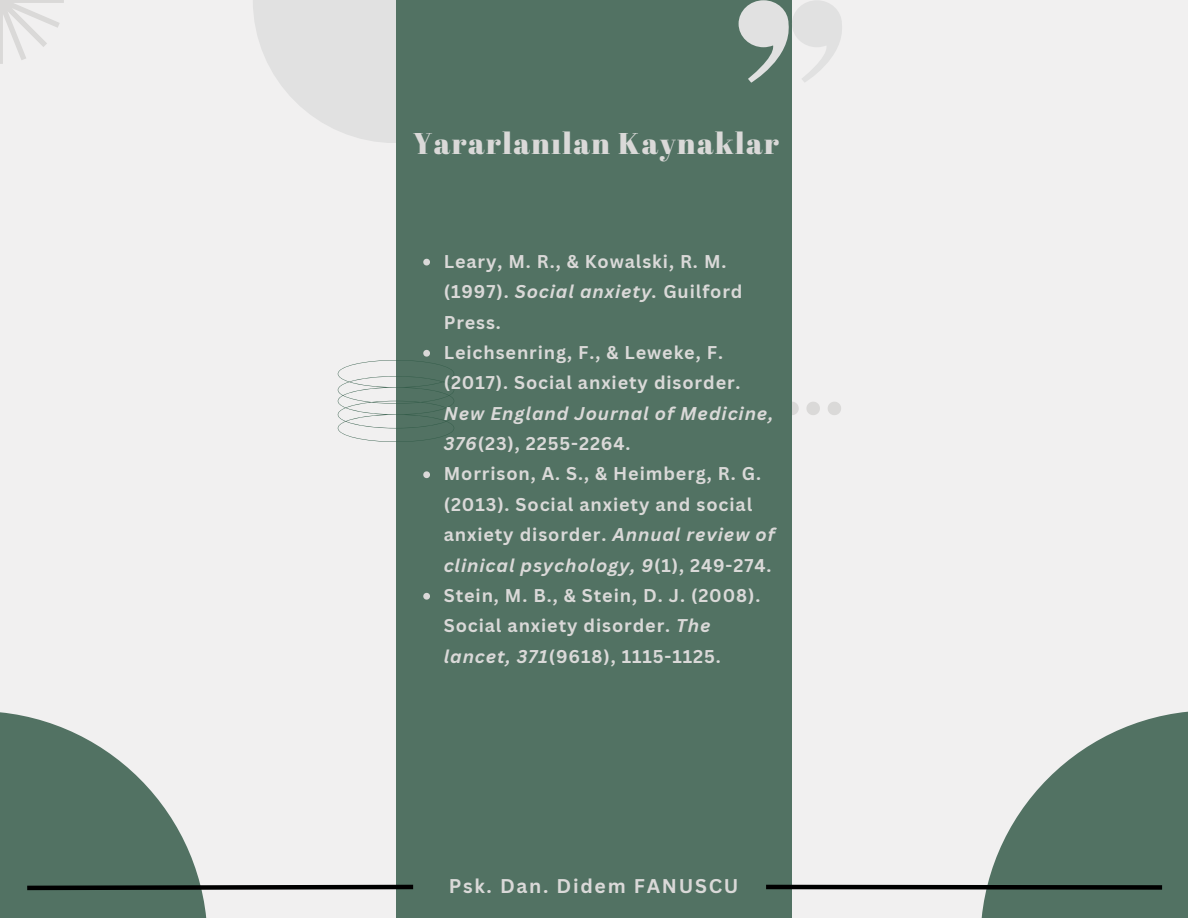
<style>
.page{position:relative;width:1188px;height:918px;background:#f1f0f0}
.page>*{position:absolute;margin:0;border:0;box-sizing:border-box;transform-origin:0 0}
.t1{font:30px "Abril Fatface";letter-spacing:.05em;color:#dad9d8}
.t2{font:700 19.35px "Canva Sans";letter-spacing:.09em;color:#dad9d8}
.t3{font:700 18px/30.3px "Canva Sans";letter-spacing:.05em;color:#dad9d8}
.s1{font-style:italic}
</style>
<div class="page">
<svg style="left:792px;top:402px;width:7px;height:13px"></svg>
<svg style="left:806px;top:402px;width:14px;height:13px"></svg>
<svg style="left:828px;top:402px;width:13px;height:13px"></svg>
<div style="left:396px;top:0;width:396px;height:917px;background:#527263"></div>
<svg style="left:0;top:0;width:64px;height:64px"></svg>
<svg style="left:253px;top:0;width:143px;height:143px"></svg>
<svg style="left:739px;top:0;width:103px;height:83px"></svg>
<svg style="left:423px;top:259px;width:7px;height:7px"></svg>
<svg style="left:338px;top:350px;width:116px;height:92px"></svg>
<svg style="left:423px;top:471px;width:7px;height:7px"></svg>
<svg style="left:423px;top:593px;width:7px;height:7px"></svg>
<svg style="left:0;top:712px;width:418px;height:206px"></svg>
<svg style="left:762px;top:711px;width:426px;height:207px"></svg>
<p class="t1" style="left:413px;top:122px;width:367px">Yararlanılan Kaynaklar</p>
<p class="t3" style="left:444px;top:246px;width:300px">Leary, M. R., &amp; Kowalski, R. M. (1997). <span class="s1">Social anxiety.</span> Guilford<br>Press.</p>
<p class="t3" style="left:444px;top:337px;width:331px">Leichsenring, F., &amp; Leweke, F. (2017). Social anxiety disorder.<br><span class="s1">New England Journal of Medicine,<br>376</span>(23), 2255-2264.</p>
<p class="t3" style="left:444px;top:458px;width:333px">Morrison, A. S., &amp; Heimberg, R. G. (2013). Social anxiety and social anxiety disorder. <span class="s1">Annual review of clinical psychology, 9</span>(1), 249-274.</p>
<p class="t3" style="left:444px;top:580px;width:318px">Stein, M. B., &amp; Stein, D. J. (2008).<br>Social anxiety disorder. <span class="s1">The lancet, 371</span>(9618), 1115-1125.</p>
<p class="t2" style="left:449px;top:872px;width:291px">Psk. Dan. Didem FANUSCU</p>
</div>
